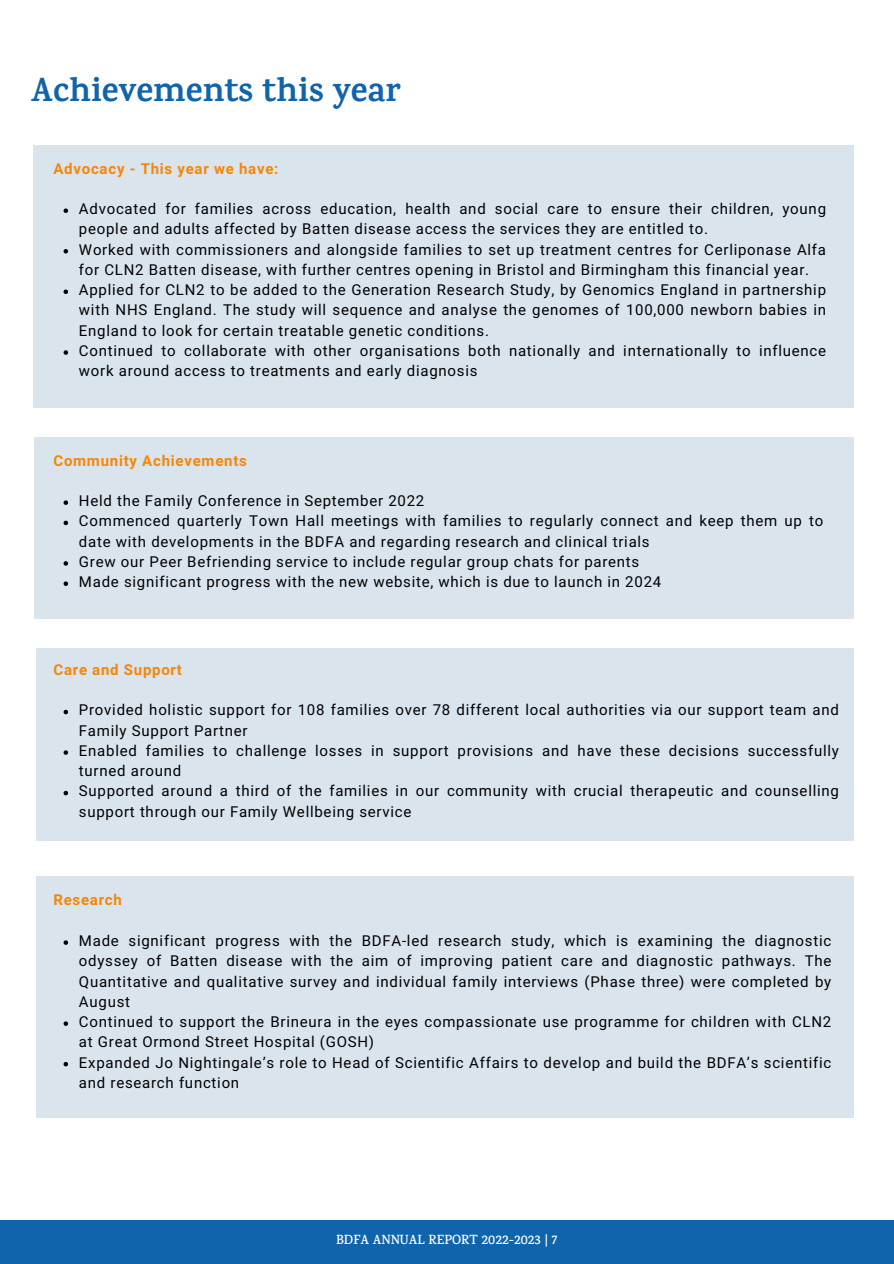
<style>
.page{position:relative;width:894px;height:1264px;background:#fff}
.page>*{position:absolute;margin:0;border:0;box-sizing:border-box;transform-origin:0 0}
.t1{font:700 33.9px "Karma";color:#1064ab}
.t2{font:15px/20.2px "Araboto";letter-spacing:.05em;color:#000}
.t3{font:700 15px "Araboto";letter-spacing:.05em;color:#f68607}
.t4{font:600 13.5px "Karma";color:#fff}
</style>
<div class="page">
<div style="left:0;top:1220px;width:893px;height:43px;background:#1064ab"></div>
<div style="left:33px;top:145px;width:820px;height:263px;background:#d9e4ed"></div>
<div style="left:34px;top:437px;width:819px;height:181px;background:#d9e4ed"></div>
<div style="left:36px;top:648px;width:817px;height:192px;background:#d9e4ed"></div>
<div style="left:36px;top:876px;width:817px;height:242px;background:#d9e4ed"></div>
<svg style="left:64px;top:208px;width:4px;height:5px"></svg>
<svg style="left:64px;top:249px;width:4px;height:4px"></svg>
<svg style="left:64px;top:289px;width:4px;height:5px"></svg>
<svg style="left:64px;top:350px;width:4px;height:5px"></svg>
<svg style="left:64px;top:500px;width:4px;height:5px"></svg>
<svg style="left:64px;top:520px;width:4px;height:5px"></svg>
<svg style="left:64px;top:561px;width:4px;height:4px"></svg>
<svg style="left:64px;top:581px;width:4px;height:5px"></svg>
<svg style="left:64px;top:709px;width:4px;height:5px"></svg>
<svg style="left:64px;top:750px;width:4px;height:4px"></svg>
<svg style="left:64px;top:790px;width:4px;height:5px"></svg>
<svg style="left:64px;top:940px;width:4px;height:4px"></svg>
<svg style="left:64px;top:1021px;width:4px;height:4px"></svg>
<svg style="left:64px;top:1061px;width:4px;height:5px"></svg>
<h1 class="t1" style="left:31px;top:69px;width:371px">Achievements this year</h1>
<p class="t3" style="left:53px;top:159px;width:226px">Advocacy - This year we have:</p>
<p class="t2" style="left:79px;top:199px;width:748px">Advocated for families across education, health and social care to ensure their children, young people and adults affected by Batten disease access the services they are entitled to.</p>
<p class="t2" style="left:79px;top:240px;width:748px">Worked with commissioners and alongside families to set up treatment centres for Cerliponase Alfa for CLN2 Batten disease, with further centres opening in Bristol and Birmingham this financial year.</p>
<p class="t2" style="left:79px;top:280px;width:748px;text-align:justify">Applied for CLN2 to be added to the Generation Research Study, by Genomics England in partnership with NHS England. The study will sequence and analyse the genomes of 100,000 newborn babies in England to look for certain treatable genetic conditions.</p>
<h3 class="t2" style="left:79px;top:341px;width:748px">Continued to collaborate with other organisations both nationally and internationally to influence work around access to treatments and early diagnosis</h3>
<p class="t3" style="left:53px;top:451px;width:195px">Community Achievements</p>
<p class="t2" style="left:79px;top:491px;width:347px">Held the Family Conference in September 2022</p>
<p class="t2" style="left:79px;top:511px;width:745px">Commenced quarterly Town Hall meetings with families to regularly connect and keep them up to date with developments in the BDFA and regarding research and clinical trials</p>
<p class="t2" style="left:79px;top:552px;width:561px">Grew our Peer Befriending service to include regular group chats for parents</p>
<h3 class="t2" style="left:79px;top:572px;width:583px">Made significant progress with the new website, which is due to launch in 2024</h3>
<p class="t3" style="left:53px;top:661px;width:130px">Care and Support</p>
<p class="t2" style="left:79px;top:700px;width:761px">Provided holistic support for 108 families over 78 different local authorities via our support team and<br>Family Support Partner</p>
<p class="t2" style="left:79px;top:741px;width:761px">Enabled families to challenge losses in support provisions and have these decisions successfully turned around</p>
<h3 class="t2" style="left:79px;top:781px;width:761px">Supported around a third of the families in our community with crucial therapeutic and counselling support through our Family Wellbeing service</h3>
<p class="t3" style="left:53px;top:891px;width:70px">Research</p>
<p class="t2" style="left:79px;top:931px;width:753px;text-align:justify">Made significant progress with the BDFA-led research study, which is examining the diagnostic odyssey of Batten disease with the aim of improving patient care and diagnostic pathways. The Quantitative and qualitative survey and individual family interviews (Phase three) were completed by August</p>
<p class="t2" style="left:79px;top:1012px;width:753px">Continued to support the Brineura in the eyes compassionate use programme for children with CLN2 at Great Ormond Street Hospital (GOSH)</p>
<p class="t2" style="left:79px;top:1052px;width:753px">Expanded Jo Nightingale’s role to Head of Scientific Affairs to develop and build the BDFA’s scientific and research function</p>
<h3 class="t4" style="left:336px;top:1231px;width:223px">BDFA ANNUAL REPORT 2022-2023 | 7</h3>
</div>
